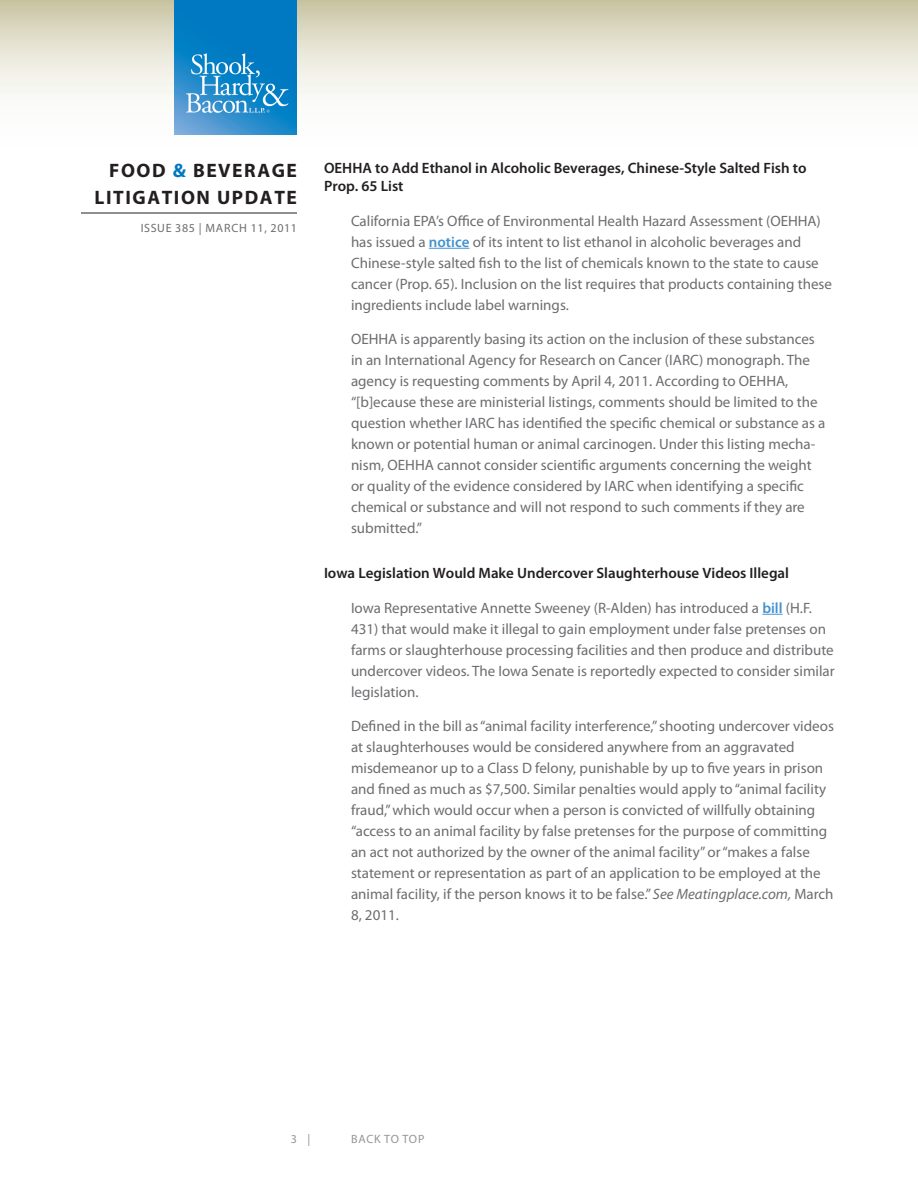
<style>
.page{position:relative;width:918px;height:1188px;background:#fff}
.page>*{position:absolute;margin:0;border:0;box-sizing:border-box;transform-origin:0 0}
.t1{font:700 19.5px/27px "Myriad Pro";letter-spacing:.08em;color:#231f20;text-align:right}
.Body{font:15px/21px "Myriad Pro";color:#6c6d70}
.Subhead{font:600 15px/18px "Myriad Pro";color:#231f20}
.t2{font:12px "Myriad Pro";letter-spacing:.05em;color:#6c6d70}
.Body-2{font:12px "Myriad Pro";letter-spacing:.06em;color:#939598}
.s1{color:#0079c2}
.s2{font-weight:600;color:#4393cf}
.s3{font-style:italic}
</style>
<div class="page">
<svg style="left:0;top:0;width:918px;height:135px"></svg>
<hr style="left:81px;top:213px;width:216px;height:1px;background:#231f20">
<img style="left:175px;top:0;width:122px;height:135px">
<hr style="left:429px;top:248px;width:41px;height:1px;background:#4393cf">
<svg style="left:762px;top:614px;width:21px;height:1px"></svg>
<h1 class="t1" style="left:94px;top:156px;width:204px">FOOD <span class="s1">&amp;</span> BEVERAGE<br>LITIGATION UPDATE</h1>
<p class="t2" style="left:141px;top:221px;width:158px">ISSUE 385 | MARCH 11, 2011</p>
<p class="Subhead" style="left:324px;top:159px;width:484px">OEHHA to Add Ethanol in Alcoholic Beverages, Chinese-Style Salted Fish to<br>Prop. 65 List</p>
<p class="Body" style="left:351px;top:210px;width:483px">California EPA’s Office of Environmental Health Hazard Assessment (OEHHA) has issued a <span class="s2">notice</span> of its intent to list ethanol in alcoholic beverages and Chinese-style salted fish to the list of chemicals known to the state to cause cancer (Prop. 65). Inclusion on the list requires that products containing these ingredients include label warnings.</p>
<p class="Body" style="left:351px;top:328px;width:476px">OEHHA is apparently basing its action on the inclusion of these substances in an International Agency for Research on Cancer (IARC) monograph. The agency is requesting comments by April 4, 2011. According to OEHHA, “[b]ecause these are ministerial listings, comments should be limited to the question whether IARC has identified the specific chemical or substance as a known or potential human or animal carcinogen. Under this listing mecha&shy;nism, OEHHA cannot consider scientific arguments concerning the weight or quality of the evidence considered by IARC when identifying a specific chemical or substance and will not respond to such comments if they are submitted.”</p>
<p class="Subhead" style="left:324px;top:564px;width:467px">Iowa Legislation Would Make Undercover Slaughterhouse Videos Illegal</p>
<p class="Body" style="left:351px;top:597px;width:485px">Iowa Representative Annette Sweeney (R-Alden) has introduced a <span class="s2">bill</span> (H.F.<br>431) that would make it illegal to gain employment under false pretenses on farms or slaughterhouse processing facilities and then produce and distribute undercover videos. The Iowa Senate is reportedly expected to consider similar legislation.</p>
<p class="Body" style="left:351px;top:715px;width:484px">Defined in the bill as “animal facility interference,” shooting undercover videos at slaughterhouses would be considered anywhere from an aggravated misdemeanor up to a Class D felony, punishable by up to five years in prison and fined as much as $7,500. Similar penalties would apply to “animal facility fraud,” which would occur when a person is convicted of willfully obtaining “access to an animal facility by false pretenses for the purpose of committing an act not authorized by the owner of the animal facility” or “makes a false statement or representation as part of an application to be employed at the animal facility, if the person knows it to be false.” <span class="s3">See Meatingplace.com,</span> March 8, 2011.</p>
<p class="Body-2" style="left:291px;top:1132px;width:21px">3 |</p>
<p class="Body-2" style="left:351px;top:1132px;width:75px">BACK TO TOP</p>
</div>
